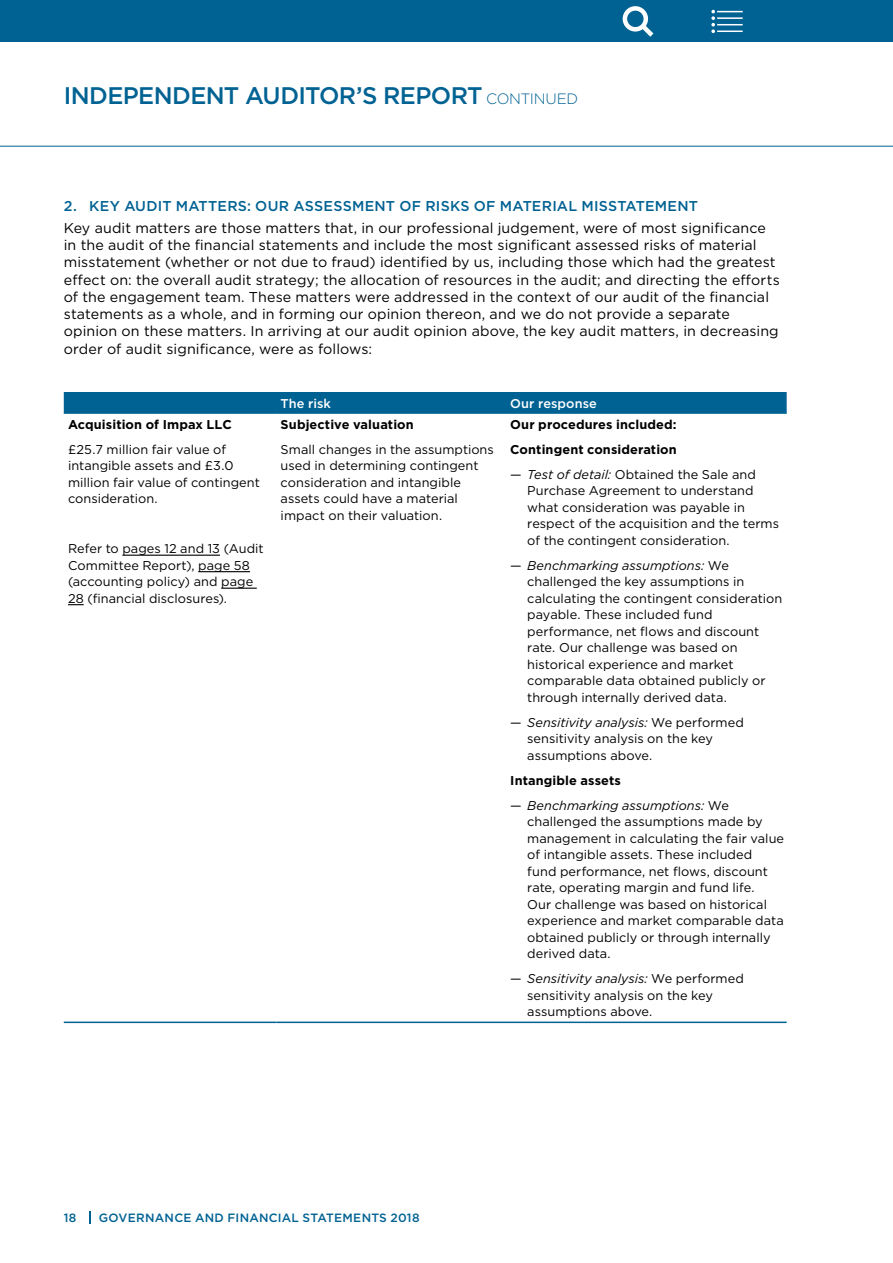
<style>
.page{position:relative;width:893px;height:1263px;background:#fff}
.page>*{position:absolute;margin:0;border:0;box-sizing:border-box;transform-origin:0 0}
.t1{font:500 24px "Gotham";letter-spacing:-.025em;color:#006293}
.t2{font:14.25px/17.2px "Gotham";letter-spacing:.01em;color:#000}
.t3{font:500 14.25px "Gotham";letter-spacing:.015em;color:#006293}
.t4{font:12.75px/16.5px "Gotham";letter-spacing:.005em;color:#000}
.t5{font:700 12.75px/25px "Gotham";letter-spacing:.01em;color:#000}
.t6{font:500 12.75px "Gotham";letter-spacing:.005em;color:#fff}
.t7{font:500 12px "Gotham";letter-spacing:.02em;color:#006293}
.s1{font-weight:300;font-size:15px}
.s2{font-style:italic}
</style>
<div class="page">
<div style="left:64px;top:392px;width:723px;height:21px;background:#006293"></div>
<hr style="left:276px;top:413px;width:230px;height:1px;background:#006293">
<hr style="left:506px;top:413px;width:281px;height:1px;background:#006293">
<hr style="left:64px;top:413px;width:212px;height:1px;background:#006293">
<hr style="left:64px;top:1021px;width:212px;height:2px;background:#006293">
<hr style="left:276px;top:1021px;width:230px;height:2px;background:#006293">
<hr style="left:506px;top:1021px;width:281px;height:2px;background:#006293">
<hr style="left:122px;top:555px;width:98px;height:1px;background:#000">
<hr style="left:198px;top:571px;width:52px;height:1px;background:#000">
<hr style="left:221px;top:588px;width:36px;height:1px;background:#000">
<svg style="left:68px;top:604px;width:16px;height:1px"></svg>
<hr style="left:0;top:146px;width:893px;height:1px;background:#006293">
<svg style="left:89px;top:1211px;width:1px;height:13px"></svg>
<div style="left:0;top:0;width:893px;height:42px;background:#006293"></div>
<svg style="left:711px;top:10px;width:32px;height:23px"></svg>
<div style="left:623px;top:6px;width:25px;height:26px;border:4px solid #fff;border-radius:50%"></div>
<svg style="left:637px;top:20px;width:17px;height:17px"></svg>
<h1 class="t1" style="left:64px;top:80px;width:516px">INDEPENDENT AUDITOR’S REPORT <span class="s1">CONTINUED</span></h1>
<p class="t3" style="left:64px;top:197px;width:636px">2. KEY AUDIT MATTERS: OUR ASSESSMENT OF RISKS OF MATERIAL MISSTATEMENT</p>
<p class="t2" style="left:64px;top:219px;width:717px">Key audit matters are those matters that, in our professional judgement, were of most significance in the audit of the financial statements and include the most significant assessed risks of material misstatement (whether or not due to fraud) identified by us, including those which had the greatest effect on: the overall audit strategy; the allocation of resources in the audit; and directing the efforts of the engagement team. These matters were addressed in the context of our audit of the financial statements as a whole, and in forming our opinion thereon, and we do not provide a separate opinion on these matters. In arriving at our audit opinion above, the key audit matters, in decreasing order of audit significance, were as follows:</p>
<p class="t5" style="left:68px;top:412px;width:165px">Acquisition of Impax LLC</p>
<p class="t4" style="left:68px;top:441px;width:193px">£25.7 million fair value of intangible assets and £3.0 million fair value of contingent consideration.</p>
<p class="t4" style="left:68px;top:540px;width:197px">Refer to pages 12 and 13 (Audit<br>Committee Report), page 58 (accounting policy) and page<br>28 (financial disclosures).</p>
<p class="t6" style="left:281px;top:395px;width:52px">The risk</p>
<p class="t6" style="left:510px;top:395px;width:88px">Our response</p>
<p class="t5" style="left:281px;top:412px;width:135px">Subjective valuation</p>
<p class="t4" style="left:281px;top:441px;width:215px">Small changes in the assumptions used in determining contingent consideration and intangible assets could have a material impact on their valuation.</p>
<p class="t5" style="left:510px;top:412px;width:168px">Our procedures included:<br>Contingent consideration</p>
<p class="t4" style="left:527px;top:466px;width:253px;text-indent:-17px">— <span class="s2">Test of detail:</span> Obtained the Sale and Purchase Agreement to understand what consideration was payable in respect of the acquisition and the terms of the contingent consideration.</p>
<p class="t4" style="left:527px;top:557px;width:256px;text-indent:-17px">— <span class="s2">Benchmarking assumptions:</span> We challenged the key assumptions in calculating the contingent consideration payable. These included fund performance, net flows and discount rate. Our challenge was based on historical experience and market comparable data obtained publicly or through internally derived data.</p>
<p class="t4" style="left:527px;top:714px;width:218px;text-indent:-17px">— <span class="s2">Sensitivity analysis:</span> We performed sensitivity analysis on the key assumptions above.</p>
<p class="t5" style="left:510px;top:768px;width:112px">Intangible assets</p>
<p class="t4" style="left:527px;top:797px;width:258px;text-indent:-17px">— <span class="s2">Benchmarking assumptions:</span> We challenged the assumptions made by management in calculating the fair value of intangible assets. These included fund performance, net flows, discount rate, operating margin and fund life.<br>Our challenge was based on historical experience and market comparable data obtained publicly or through internally derived data.</p>
<p class="t4" style="left:527px;top:970px;width:218px;text-indent:-17px">— <span class="s2">Sensitivity analysis:</span> We performed sensitivity analysis on the key assumptions above.</p>
<p class="t7" style="left:64px;top:1210px;width:14px">18</p>
<p class="t7" style="left:99px;top:1210px;width:322px">GOVERNANCE AND FINANCIAL STATEMENTS 2018</p>
</div>
